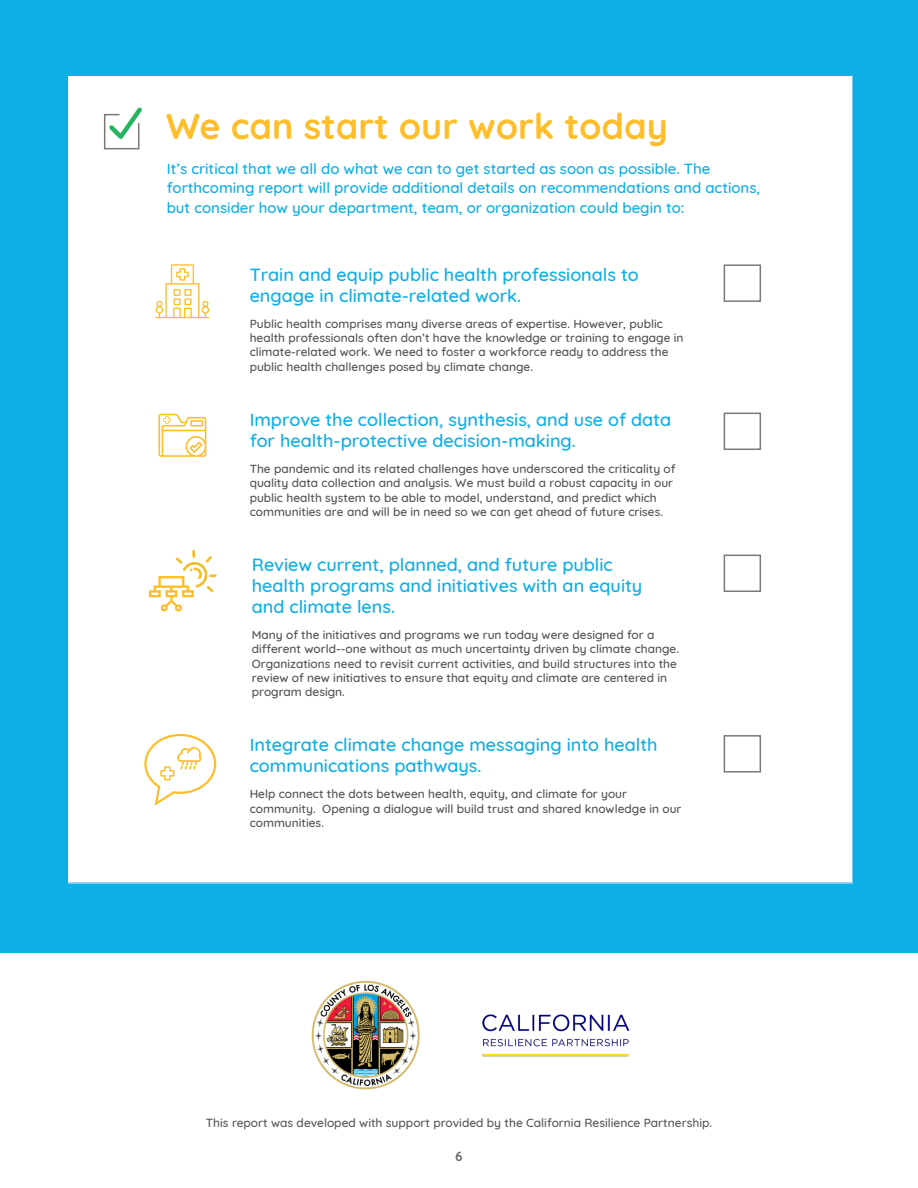
<style>
.page{position:relative;width:918px;height:1188px;background:#fff}
.page>*{position:absolute;margin:0;border:0;box-sizing:border-box;transform-origin:0 0}
.t1{font:700 36px "Quicksand";color:#febe2a}
.t2{font:500 18px/21px "Quicksand";color:#0eafe6}
.t3{font:500 15px/19.5px "Quicksand";color:#0eafe6}
.t4{font:700 13.5px "Quicksand";color:#6c6d70}
.t5{font:500 12px/14.2px "Quicksand";color:#545454}
.list_items{font:500 12px "Quicksand";color:#57585a}
</style>
<div class="page">
<div style="left:0;top:0;width:918px;height:953px;background:#0db0e6"></div>
<div style="left:68px;top:76px;width:784px;height:807px;background:#fff"></div>
<svg style="left:103px;top:104px;width:43px;height:46px;background:#dcebe1"></svg>
<svg style="left:156px;top:264px;width:53px;height:54px;background:#fef1d1"></svg>
<svg style="left:159px;top:414px;width:47px;height:43px;background:#feebc0"></svg>
<svg style="left:143px;top:733px;width:74px;height:75px;background:#fef6e2"></svg>
<svg style="left:149px;top:550px;width:68px;height:82px;background:#fef5e1"></svg>
<div style="left:724px;top:264px;width:37px;height:38px;border:2px solid #7e7874"></div>
<div style="left:724px;top:413px;width:37px;height:37px;border:2px solid #7e7874"></div>
<div style="left:724px;top:555px;width:37px;height:37px;border:2px solid #7e7874"></div>
<div style="left:724px;top:735px;width:37px;height:38px;border:2px solid #7e7874"></div>
<img style="left:482px;top:1014px;width:148px;height:43px">
<img style="left:311px;top:980px;width:109px;height:110px">
<p class="t1" style="left:166px;top:98px;width:503px">We can start our work today</p>
<p class="t3" style="left:167px;top:157px;width:595px">It’s critical that we all do what we can to get started as soon as possible. The forthcoming report will provide additional details on recommendations and actions, but consider how your department, team, or organization could begin to:</p>
<p class="t2" style="left:250px;top:262px;width:391px">Train and equip public health professionals to engage in climate-related work.</p>
<p class="t5" style="left:250px;top:315px;width:435px">Public health comprises many diverse areas of expertise. However, public health professionals often don’t have the knowledge or training to engage in climate-related work. We need to foster a workforce ready to address the public health challenges posed by climate change.</p>
<p class="t2" style="left:250px;top:407px;width:423px">Improve the collection, synthesis, and use of data for health-protective decision-making.</p>
<p class="t5" style="left:250px;top:460px;width:427px">The pandemic and its related challenges have underscored the criticality of quality data collection and analysis. We must build a robust capacity in our public health system to be able to model, understand, and predict which communities are and will be in need so we can get ahead of future crises.</p>
<p class="t2" style="left:252px;top:552px;width:392px">Review current, planned, and future public health programs and initiatives with an equity and climate lens.</p>
<p class="t5" style="left:252px;top:626px;width:429px">Many of the initiatives and programs we run today were designed for a different world--one without as much uncertainty driven by climate change.<br>Organizations need to revisit current activities, and build structures into the review of new initiatives to ensure that equity and climate are centered in program design.</p>
<p class="t2" style="left:250px;top:732px;width:409px">Integrate climate change messaging into health communications pathways.</p>
<p class="t5" style="left:250px;top:786px;width:433px">Help connect the dots between health, equity, and climate for your community. Opening a dialogue will build trust and shared knowledge in our communities.</p>
<p class="list_items" style="left:206px;top:1113px;width:508px">This report was developed with support provided by the California Resilience Partnership.</p>
<p class="t4" style="left:455px;top:1146px;width:9px">6</p>
</div>
